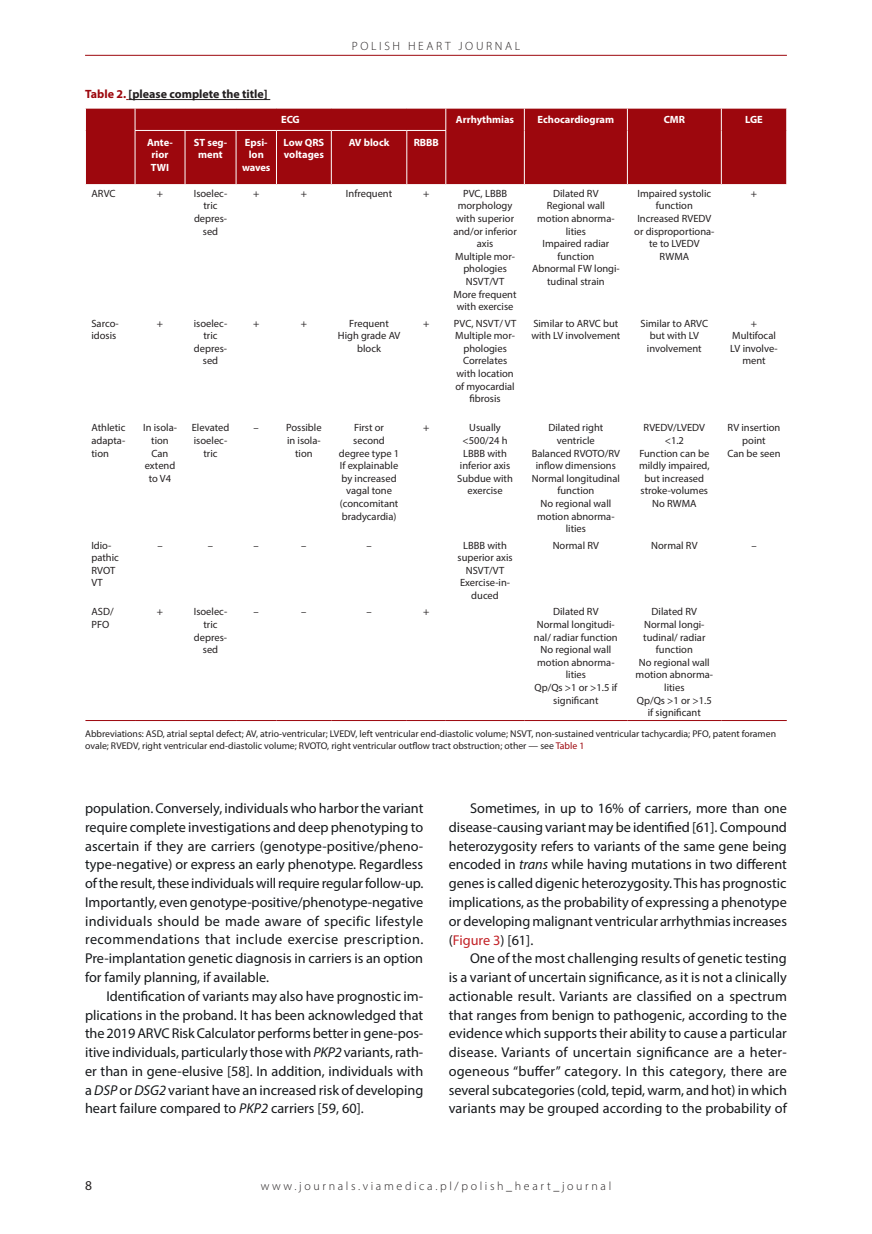
<style>
.page{position:relative;width:872px;height:1234px;background:#fff}
.page>*{position:absolute;margin:0;border:0;box-sizing:border-box;transform-origin:0 0}
.t1{font:14.25px/18.8px "Myriad Pro";color:#14171a;text-align:justify}
.t2{font:13.5px "Myriad Pro";color:#231f20}
.t3{font:300 12px "Myriad Pro";letter-spacing:.22em;color:#231f20}
.t4{font:700 12px "Myriad Pro";color:#231f20}
.t5{font:10.5px/12.6px "Myriad Pro";color:#231f20;text-align:center}
.t6{font:700 10.5px/12.6px "Myriad Pro";color:#fff;text-align:center}
.t7{font:9.75px/11.7px "Myriad Pro";color:#231f20}
.s1{color:#9d070d}
.s2{font-style:italic}
.s3{color:#c22025}
</style>
<div class="page">
<hr style="left:85px;top:55px;width:702px;height:1px;background:#9d070d">
<hr style="left:129px;top:99px;width:141px;height:1px;background:#231f20">
<div style="left:86px;top:109px;width:700px;height:75px;background:#9d070d"></div>
<svg style="left:135px;top:109px;width:1px;height:21px"></svg>
<svg style="left:445px;top:109px;width:1px;height:21px"></svg>
<svg style="left:524px;top:109px;width:1px;height:21px"></svg>
<svg style="left:627px;top:109px;width:1px;height:21px"></svg>
<svg style="left:721px;top:109px;width:1px;height:21px"></svg>
<hr style="left:135px;top:130px;width:50px;height:1px;background:#fff">
<hr style="left:135px;top:131px;width:1px;height:53px;background:#fff">
<hr style="left:185px;top:130px;width:51px;height:1px;background:#fff">
<hr style="left:185px;top:131px;width:1px;height:53px;background:#fff">
<hr style="left:236px;top:130px;width:40px;height:1px;background:#fff">
<hr style="left:236px;top:131px;width:1px;height:53px;background:#fff">
<hr style="left:276px;top:130px;width:55px;height:1px;background:#fff">
<hr style="left:276px;top:131px;width:1px;height:53px;background:#fff">
<hr style="left:331px;top:130px;width:76px;height:1px;background:#fff">
<hr style="left:331px;top:131px;width:1px;height:53px;background:#fff">
<hr style="left:407px;top:130px;width:39px;height:1px;background:#fff">
<hr style="left:406px;top:131px;width:1px;height:53px;background:#fff">
<hr style="left:445px;top:131px;width:1px;height:53px;background:#fff">
<hr style="left:524px;top:130px;width:1px;height:54px;background:#fff">
<hr style="left:627px;top:130px;width:1px;height:54px;background:#fff">
<hr style="left:721px;top:130px;width:1px;height:54px;background:#fff">
<svg style="left:786px;top:108px;width:1px;height:22px"></svg>
<hr style="left:85px;top:720px;width:50px;height:1px;background:#9d070d">
<hr style="left:135px;top:720px;width:50px;height:1px;background:#9d070d">
<hr style="left:185px;top:720px;width:51px;height:1px;background:#9d070d">
<hr style="left:236px;top:720px;width:40px;height:1px;background:#9d070d">
<hr style="left:276px;top:720px;width:55px;height:1px;background:#9d070d">
<hr style="left:331px;top:720px;width:76px;height:1px;background:#9d070d">
<hr style="left:407px;top:720px;width:39px;height:1px;background:#9d070d">
<hr style="left:446px;top:720px;width:78px;height:1px;background:#9d070d">
<hr style="left:524px;top:720px;width:103px;height:1px;background:#9d070d">
<hr style="left:627px;top:720px;width:94px;height:1px;background:#9d070d">
<hr style="left:721px;top:720px;width:65px;height:1px;background:#9d070d">
<p class="t3" style="left:352px;top:39px;width:170px">POLISH HEART JOURNAL</p>
<p class="t4" style="left:85px;top:86px;width:184px"><span class="s1">Table 2.</span> [please complete the title]</p>
<p class="t6" style="left:281px;top:113px;width:20px">ECG</p>
<p class="t6" style="left:456px;top:113px;width:60px">Arrhythmias</p>
<p class="t6" style="left:537px;top:113px;width:78px">Echocardiogram</p>
<p class="t6" style="left:663px;top:113px;width:23px">CMR</p>
<p class="t6" style="left:745px;top:113px;width:19px">LGE</p>
<p class="t6" style="left:147px;top:135px;width:27px">Ante&shy;rior<br>TWI</p>
<p class="t6" style="left:194px;top:135px;width:35px">ST seg&shy;ment</p>
<p class="t6" style="left:242px;top:135px;width:30px">Epsi&shy;lon waves</p>
<p class="t6" style="left:283px;top:135px;width:42px;text-align:left">Low QRS voltages</p>
<p class="t6" style="left:349px;top:135px;width:42px">AV block</p>
<p class="t6" style="left:414px;top:135px;width:27px">RBBB</p>
<p class="t5" style="left:91px;top:187px;width:26px">ARVC</p>
<p class="t5" style="left:157px;top:187px;width:8px">+</p>
<p class="t5" style="left:194px;top:187px;width:35px">Isoelec&shy;tric depres&shy;sed</p>
<p class="t5" style="left:253px;top:187px;width:8px">+</p>
<p class="t5" style="left:301px;top:187px;width:8px">+</p>
<p class="t5" style="left:346px;top:187px;width:48px">Infrequent</p>
<p class="t5" style="left:423px;top:187px;width:8px">+</p>
<p class="t5" style="left:453px;top:187px;width:65px">PVC, LBBB morphology with superior and/or inferior axis<br>Multiple mor&shy;phologies<br>NSVT/VT<br>More frequent with exercise</p>
<p class="t5" style="left:532px;top:187px;width:89px">Dilated RV<br>Regional wall motion abnorma&shy;lities<br>Impaired radiar function<br>Abnormal FW longi&shy;tudinal strain</p>
<p class="t5" style="left:634px;top:187px;width:82px">Impaired systolic function<br>Increased RVEDV or disproportiona&shy;te to LVEDV<br>RWMA</p>
<p class="t5" style="left:751px;top:187px;width:8px">+</p>
<p class="t5" style="left:91px;top:316px;width:29px;text-align:left">Sarco&shy;idosis</p>
<p class="t5" style="left:157px;top:316px;width:8px">+</p>
<p class="t5" style="left:194px;top:316px;width:35px">isoelec&shy;tric depres&shy;sed</p>
<p class="t5" style="left:253px;top:316px;width:8px">+</p>
<p class="t5" style="left:301px;top:316px;width:8px">+</p>
<p class="t5" style="left:338px;top:316px;width:64px">Frequent<br>High grade AV block</p>
<p class="t5" style="left:423px;top:316px;width:8px">+</p>
<p class="t5" style="left:454px;top:316px;width:64px">PVC, NSVT/ VT<br>Multiple mor&shy;phologies<br>Correlates with location of myocardial fibrosis</p>
<p class="t5" style="left:531px;top:316px;width:90px;text-align:left">Similar to ARVC but with LV involvement</p>
<p class="t5" style="left:640px;top:316px;width:69px">Similar to ARVC but with LV involvement</p>
<p class="t5" style="left:730px;top:316px;width:49px">+<br>Multifocal<br>LV involve&shy;ment</p>
<p class="t5" style="left:91px;top:421px;width:35px;text-align:justify">Athletic adapta&shy;tion</p>
<p class="t5" style="left:143px;top:421px;width:35px">In isola&shy;tion<br>Can extend to V4</p>
<p class="t5" style="left:192px;top:421px;width:39px">Elevated isoelec&shy;tric</p>
<p class="t5" style="left:254px;top:421px;width:7px">–</p>
<p class="t5" style="left:286px;top:421px;width:37px">Possible in isola&shy;tion</p>
<p class="t5" style="left:339px;top:421px;width:62px">First or second degree type 1<br>If explainable by increased vagal tone (concomitant bradycardia)</p>
<p class="t5" style="left:423px;top:421px;width:8px">+</p>
<p class="t5" style="left:457px;top:421px;width:57px">Usually &lt;500/24 h<br>LBBB with inferior axis<br>Subdue with exercise</p>
<p class="t5" style="left:532px;top:421px;width:90px">Dilated right ventricle<br>Balanced RVOTO/RV inflow dimensions<br>Normal longitudinal function<br>No regional wall motion abnorma&shy;lities</p>
<p class="t5" style="left:639px;top:421px;width:72px">RVEDV/LVEDV &lt;1.2<br>Function can be mildly impaired, but increased stroke-volumes<br>No RWMA</p>
<p class="t5" style="left:727px;top:421px;width:55px">RV insertion point<br>Can be seen</p>
<p class="t5" style="left:91px;top:538px;width:29px;text-align:left">Idio&shy;pathic<br>RVOT<br>VT</p>
<p class="t5" style="left:457px;top:538px;width:57px">LBBB with superior axis<br>NSVT/VT<br>Exercise-in&shy;duced</p>
<p class="t5" style="left:552px;top:538px;width:48px">Normal RV</p>
<p class="t5" style="left:651px;top:538px;width:48px">Normal RV</p>
<p class="t5" style="left:91px;top:605px;width:24px;text-align:left">ASD/<br>PFO</p>
<p class="t5" style="left:157px;top:605px;width:8px">+</p>
<p class="t5" style="left:194px;top:605px;width:35px">Isoelec&shy;tric depres&shy;sed</p>
<p class="t5" style="left:254px;top:605px;width:7px">–</p>
<p class="t5" style="left:301px;top:605px;width:7px">–</p>
<p class="t5" style="left:366px;top:605px;width:7px">–</p>
<p class="t5" style="left:423px;top:605px;width:8px">+</p>
<p class="t5" style="left:534px;top:605px;width:85px">Dilated RV<br>Normal longitudi&shy;nal/ radiar function<br>No regional wall motion abnorma&shy;lities<br>Qp/Qs &gt;1 or &gt;1.5 if significant</p>
<p class="t5" style="left:635px;top:605px;width:79px">Dilated RV<br>Normal longi&shy;tudinal/ radiar function<br>No regional wall motion abnorma&shy;lities<br>Qp/Qs &gt;1 or &gt;1.5 if significant</p>
<p class="t7" style="left:85px;top:727px;width:692px">Abbreviations: ASD, atrial septal defect; AV, atrio-ventricular; LVEDV, left ventricular end-diastolic volume; NSVT, non-sustained ventricular tachycardia; PFO, patent foramen ovale; RVEDV, right ventricular end-diastolic volume; RVOTO, right ventricular outflow tract obstruction; other — see <span class="s1">Table 1</span></p>
<p class="t1" style="left:85px;top:798px;width:340px">population. Conversely, individuals who harbor the variant require complete investigations and deep phenotyping to ascertain if they are carriers (genotype-positive/pheno&shy;type-negative) or express an early phenotype. Regardless of the result, these individuals will require regular follow-up.<br>Importantly, even genotype-positive/phenotype-negative individuals should be made aware of specific lifestyle recommendations that include exercise prescription.<br>Pre-implantation genetic diagnosis in carriers is an option for family planning, if available.</p>
<p class="t1" style="left:85px;top:986px;width:340px;text-indent:21px">Identification of variants may also have prognostic im&shy;plications in the proband. It has been acknowledged that the 2019 ARVC Risk Calculator performs better in gene-pos&shy;itive individuals, particularly those with <span class="s2">PKP2</span> variants, rath&shy;er than in gene-elusive [58]. In addition, individuals with a <span class="s2">DSP</span> or <span class="s2">DSG2</span> variant have an increased risk of developing heart failure compared to <span class="s2">PKP2</span> carriers [59, 60].</p>
<p class="t1" style="left:449px;top:798px;width:340px;text-indent:21px">Sometimes, in up to 16% of carriers, more than one disease-causing variant may be identified [61]. Compound heterozygosity refers to variants of the same gene being encoded in <span class="s2">trans</span> while having mutations in two different genes is called digenic heterozygosity. This has prognostic implications, as the probability of expressing a phenotype or developing malignant ventricular arrhythmias increases (<span class="s3">Figure 3</span>) [61].</p>
<p class="t1" style="left:449px;top:948px;width:340px;text-indent:21px">One of the most challenging results of genetic testing is a variant of uncertain significance, as it is not a clinically actionable result. Variants are classified on a spectrum that ranges from benign to pathogenic, according to the evidence which supports their ability to cause a particular disease. Variants of uncertain significance are a heter&shy;ogeneous “buffer” category. In this category, there are several subcategories (cold, tepid, warm, and hot) in which variants may be grouped according to the probability of</p>
<p class="t2" style="left:85px;top:1176px;width:8px">8</p>
<p class="t3" style="left:261px;top:1178px;width:352px">www.journals.viamedica.pl/polish_heart_journal</p>
</div>
